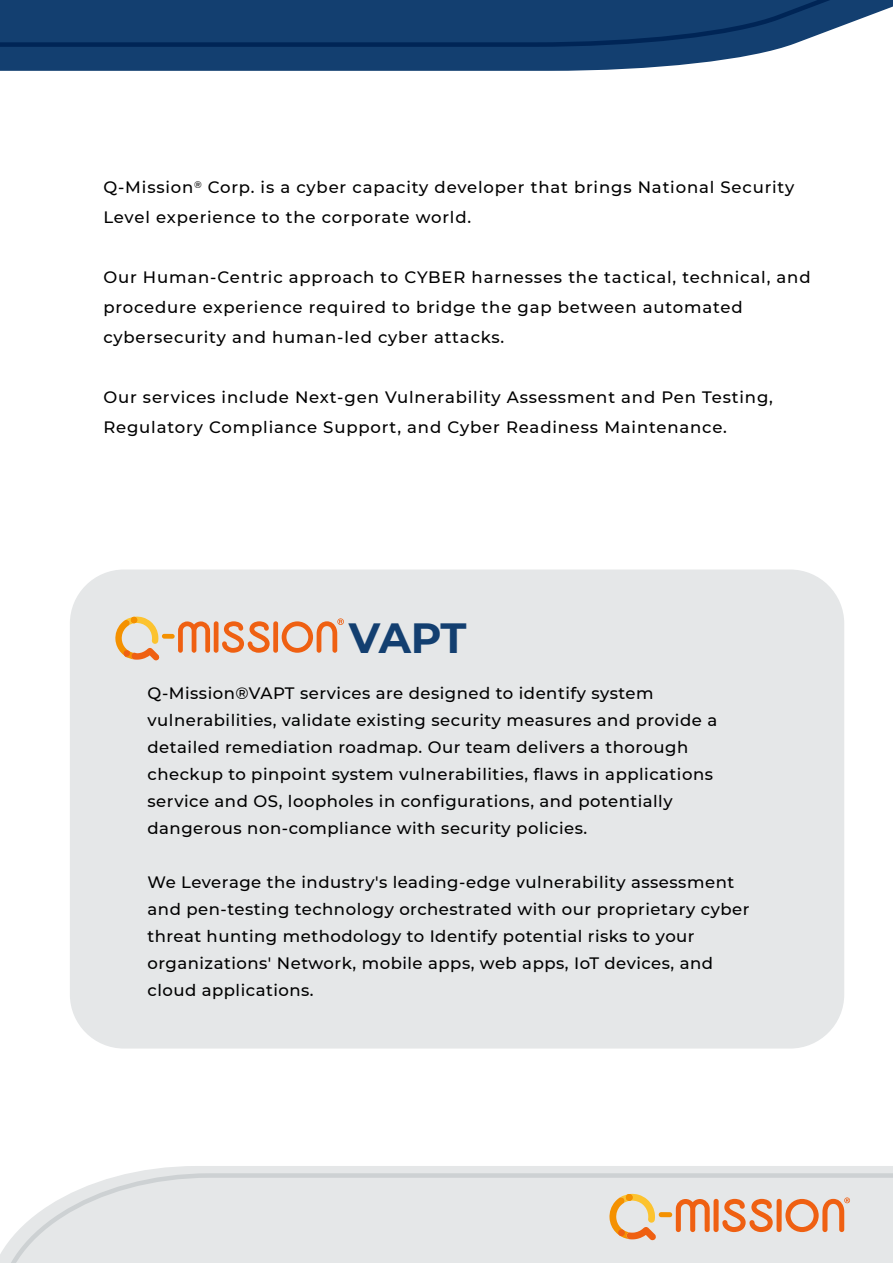
<style>
.page{position:relative;width:893px;height:1263px;background:#fff}
.page>*{position:absolute;margin:0;border:0;box-sizing:border-box;transform-origin:0 0}
.t1{font:700 42.15px "Montserrat";color:#133f70}
.t2{font:500 16.5px/27px "Montserrat";letter-spacing:.03em;color:#000}
.t3{font:500 16.5px/30px "Montserrat";letter-spacing:.05em;color:#000}
</style>
<div class="page">
<svg style="left:0;top:49px;width:777px;height:22px;background:#29507d"></svg>
<svg style="left:0;top:0;width:893px;height:49px;background:#1e4775"></svg>
<div style="left:132px;top:1166px;width:761px;height:7px;background:#e5e7e8"></div>
<svg style="left:0;top:1173px;width:893px;height:90px;background:#e4e6e7"></svg>
<svg style="left:609px;top:1194px;width:241px;height:46px;background:#e8c2a7"></svg>
<div style="left:70px;top:569px;width:774px;height:479px;background:#e5e7e8;border-radius:54px"></div>
<svg style="left:115px;top:616px;width:229px;height:44px"></svg>
<p class="t3" style="left:103px;top:172px;width:692px">Q-Mission<sup>®</sup> Corp. is a cyber capacity developer that brings National Security<br>Level experience to the corporate world.</p>
<p class="t3" style="left:103px;top:262px;width:709px">Our Human-Centric approach to CYBER harnesses the tactical, technical, and procedure experience required to bridge the gap between automated cybersecurity and human-led cyber attacks.</p>
<p class="t3" style="left:103px;top:382px;width:671px">Our services include Next-gen Vulnerability Assessment and Pen Testing,<br>Regulatory Compliance Support, and Cyber Readiness Maintenance.</p>
<h1 class="t1" style="left:349px;top:607px;width:119px">VAPT</h1>
<p class="t2" style="left:148px;top:679px;width:571px">Q-Mission®VAPT services are designed to identify system vulnerabilities, validate existing security measures and provide a detailed remediation roadmap. Our team delivers a thorough checkup to pinpoint system vulnerabilities, flaws in applications service and OS, loopholes in configurations, and potentially dangerous non-compliance with security policies.</p>
<p class="t2" style="left:148px;top:868px;width:603px">We Leverage the industry's leading-edge vulnerability assessment and pen-testing technology orchestrated with our proprietary cyber threat hunting methodology to Identify potential risks to your organizations' Network, mobile apps, web apps, IoT devices, and cloud applications.</p>
</div>
